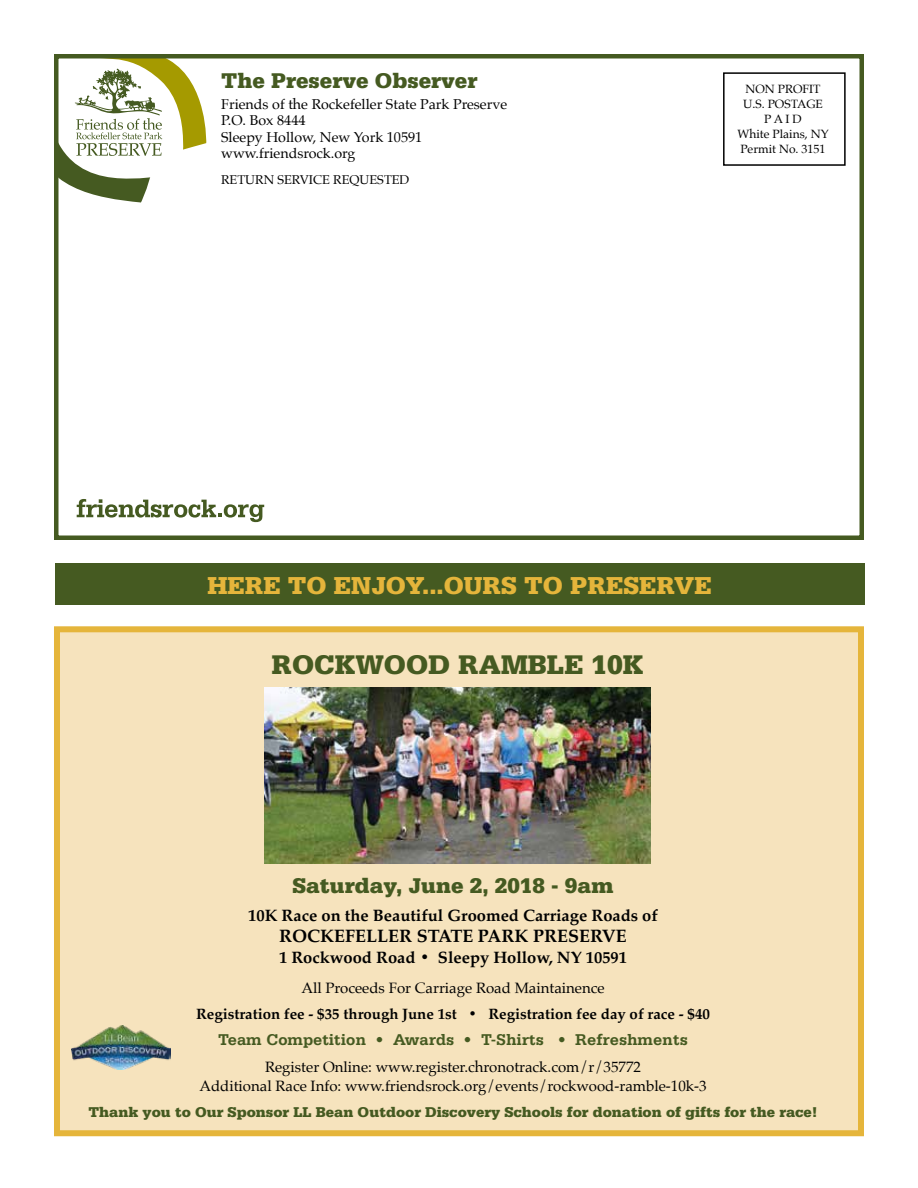
<style>
.page{position:relative;width:918px;height:1188px;background:#fff}
.page>*{position:absolute;margin:0;border:0;box-sizing:border-box;transform-origin:0 0}
.t1{font:900 28.5px "Serifa";color:#455a21}
.t2{font:900 25.8px "Serifa";color:#e5b53b}
.t3{font:900 22.5px "Serifa";color:#455a21}
.t4{font:700 18px "Palatino";color:#000}
.t5{font:700 16.5px "Palatino";color:#000}
.t6{font:700 16.5px "Serifa";color:#455a21}
.t7{font:15px/19.5px "Palatino";color:#000;text-align:center}
.t8{font:900 15px "Serifa";color:#455a21}
.t9{font:700 15px "Palatino";color:#000}
.t10{font:14.25px/16.5px "Palatino";color:#000}
.t11{font:12.75px "Palatino";color:#000}
.t12{font:12px/15px "Palatino";color:#000;text-align:center}
</style>
<div class="page">
<svg style="left:59px;top:59px;width:148px;height:143px"></svg>
<div style="left:54px;top:54px;width:810px;height:486px;border:4px solid #455a21"></div>
<div style="left:723px;top:72px;width:123px;height:94px;border:2px solid #000"></div>
<svg style="left:77px;top:499px;width:187px;height:23px"></svg>
<div style="left:54px;top:626px;width:810px;height:510px;background:#f6e3bd;border:6px solid #e5b53b"></div>
<div style="left:55px;top:563px;width:809px;height:42px;background:#455a21"></div>
<img style="left:264px;top:688px;width:386px;height:176px">
<img style="left:71px;top:1026px;width:99px;height:43px">
<h3 class="t3" style="left:221px;top:67px;width:258px">The Preserve Observer</h3>
<p class="t10" style="left:221px;top:96px;width:288px">Friends of the Rockefeller State Park Preserve<br>P.O. Box 8444<br>Sleepy Hollow, New York 10591 www.friendsrock.org</p>
<p class="t11" style="left:221px;top:169px;width:190px">RETURN SERVICE REQUESTED</p>
<p class="t12" style="left:737px;top:81px;width:93px">NON PROFIT<br>U.S. POSTAGE<br>P A I D<br>White Plains, NY<br>Permit No. 3151</p>
<h2 class="t2" style="left:207px;top:570px;width:506px">HERE TO ENJOY...OURS TO PRESERVE</h2>
<h1 class="t1" style="left:271px;top:648px;width:374px">ROCKWOOD RAMBLE 10K</h1>
<h3 class="t3" style="left:292px;top:872px;width:323px">Saturday, June 2, 2018 - 9am</h3>
<p class="t5" style="left:248px;top:901px;width:411px">10K Race on the Beautiful Groomed Carriage Roads of</p>
<p class="t4" style="left:279px;top:920px;width:349px">ROCKEFELLER STATE PARK PRESERVE</p>
<p class="t5" style="left:279px;top:943px;width:350px">1 Rockwood Road • Sleepy Hollow, NY 10591</p>
<p class="t7" style="left:301px;top:978px;width:305px">All Proceeds For Carriage Road Maintainence</p>
<p class="t9" style="left:196px;top:1001px;width:516px">Registration fee - $35 through June 1st • Registration fee day of race - $40</p>
<p class="t6" style="left:218px;top:1030px;width:471px">Team Competition • Awards • T-Shirts • Refreshments</p>
<p class="t7" style="left:199px;top:1057px;width:509px">Register Online: www.register.chronotrack.com/r/35772<br>Additional Race Info: www.friendsrock.org/events/rockwood-ramble-10k-3</p>
<p class="t8" style="left:88px;top:1104px;width:731px">Thank you to Our Sponsor LL Bean Outdoor Discovery Schools for donation of gifts for the race!</p>
</div>
